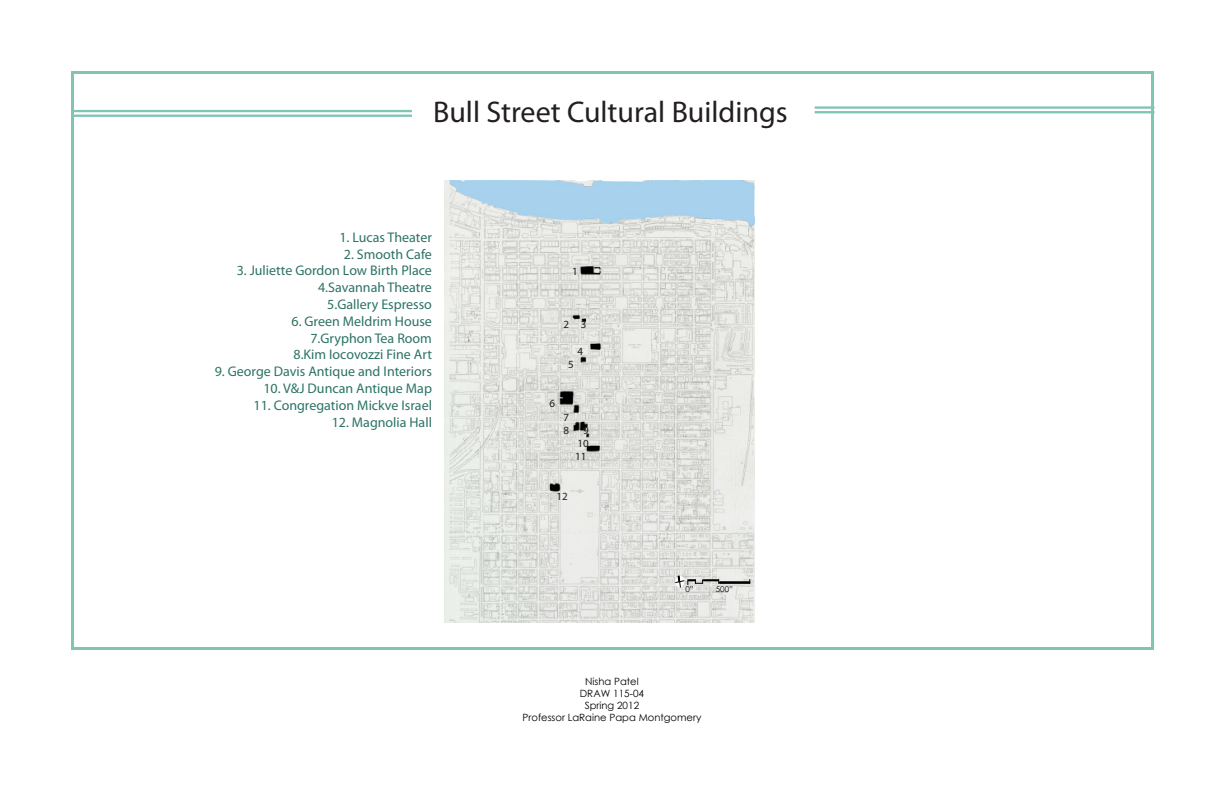
<style>
.page{position:relative;width:1224px;height:792px;background:#fff}
.page>*{position:absolute;margin:0;border:0;box-sizing:border-box;transform-origin:0 0}
.Colum_Text{font:30px "Myriad Pro";color:#231f20}
.Colum_Text-2{font:14px "Myriad Pro";color:#2c7364}
.Colum_Text-3{font:11px "Myriad Pro";color:#231f20}
.t1{font:10px/12px "Century Gothic";color:#000;text-align:center}
.t2{font:8px "Century Gothic";color:#000}
</style>
<div class="page">
<hr style="left:71px;top:71px;width:1083px;height:3px;background:#80c4b4">
<hr style="left:1151px;top:73px;width:3px;height:575px;background:#80c4b4">
<hr style="left:71px;top:647px;width:1083px;height:3px;background:#80c4b4">
<hr style="left:71px;top:73px;width:3px;height:575px;background:#80c4b4">
<img style="left:445px;top:180px;width:310px;height:442px">
<hr style="left:72px;top:115px;width:340px;height:2px;background:#80c4b4">
<hr style="left:72px;top:110px;width:340px;height:2px;background:#80c4b4">
<hr style="left:815px;top:106px;width:339px;height:3px;background:#80c4b4">
<hr style="left:815px;top:111px;width:339px;height:2px;background:#80c4b4">
<div style="left:719px;top:581px;width:31px;height:3px;background:#000;border:1px solid #000"></div>
<svg style="left:675px;top:574px;width:44px;height:14px"></svg>
<p class="Colum_Text" style="left:433px;top:93px;width:356px">Bull Street Cultural Buildings</p>
<p class="Colum_Text-2" style="left:339px;top:228px;width:94px">1. Lucas Theater</p>
<p class="Colum_Text-2" style="left:344px;top:245px;width:90px">2. Smooth Cafe</p>
<p class="Colum_Text-2" style="left:237px;top:262px;width:197px">3. Juliette Gordon Low Birth Place</p>
<p class="Colum_Text-2" style="left:318px;top:279px;width:115px">4.Savannah Theatre</p>
<p class="Colum_Text-2" style="left:327px;top:296px;width:106px">5.Gallery Espresso</p>
<p class="Colum_Text-2" style="left:292px;top:312px;width:142px">6. Green Meldrim House</p>
<p class="Colum_Text-2" style="left:310px;top:329px;width:123px">7.Gryphon Tea Room</p>
<p class="Colum_Text-2" style="left:293px;top:346px;width:140px">8.Kim Iocovozzi Fine Art</p>
<p class="Colum_Text-2" style="left:215px;top:363px;width:219px">9. George Davis Antique and Interiors</p>
<p class="Colum_Text-2" style="left:263px;top:380px;width:170px">10. V&amp;J Duncan Antique Map</p>
<p class="Colum_Text-2" style="left:254px;top:396px;width:180px">11. Congregation Mickve Israel</p>
<p class="Colum_Text-2" style="left:332px;top:413px;width:102px">12. Magnolia Hall</p>
<p class="Colum_Text-3" style="left:572px;top:265px;width:7px">1</p>
<p class="Colum_Text-3" style="left:564px;top:318px;width:24px">2 3</p>
<p class="Colum_Text-3" style="left:578px;top:344px;width:7px">4</p>
<p class="Colum_Text-3" style="left:568px;top:357px;width:7px">5</p>
<p class="Colum_Text-3" style="left:550px;top:397px;width:7px">6</p>
<p class="Colum_Text-3" style="left:564px;top:410px;width:7px">7</p>
<p class="Colum_Text-3" style="left:564px;top:423px;width:7px">8</p>
<p class="Colum_Text-3" style="left:583px;top:423px;width:7px">9</p>
<p class="Colum_Text-3" style="left:578px;top:437px;width:13px">10</p>
<p class="Colum_Text-3" style="left:575px;top:450px;width:13px">11</p>
<p class="Colum_Text-3" style="left:557px;top:489px;width:13px">12</p>
<p class="t2" style="left:685px;top:584px;width:10px">0”</p>
<p class="t2" style="left:716px;top:584px;width:19px">500”</p>
<p class="t1" style="left:523px;top:676px;width:180px">Nisha Patel<br>DRAW 115-04<br>Spring 2012<br>Professor LaRaine Papa Montgomery</p>
</div>
